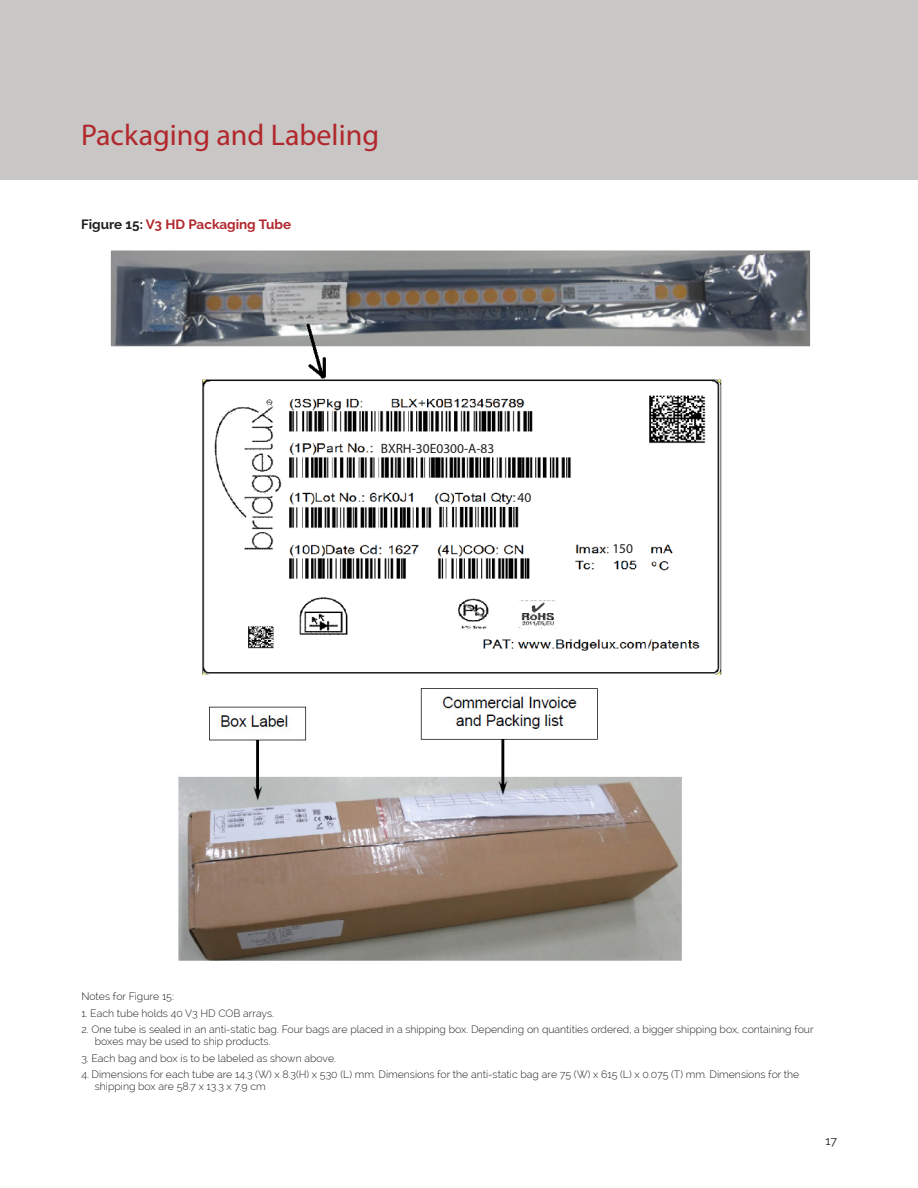
<style>
.page{position:relative;width:918px;height:1188px;background:#fff}
.page>*{position:absolute;margin:0;border:0;box-sizing:border-box;transform-origin:0 0}
.section_header{font:30px "Myriad Pro";color:#b1272c}
.main_text_block{font:700 13.5px "Raleway";color:#b1272c}
.t1{font:13.5px "Myriad Pro";color:#231f20}
.t2{font:12px "Raleway";color:#231f20}
.main_text_block-2{font:300 10.5px/12px "Raleway";color:#231f20}
.s1{color:#231f20}
</style>
<div class="page">
<div style="left:0;top:0;width:918px;height:180px;background:#c8c7c6"></div>
<img style="left:178px;top:688px;width:504px;height:273px">
<img style="left:110px;top:250px;width:700px;height:425px">
<div style="left:381px;top:443px;width:138px;height:11px;background:#fff"></div>
<div style="left:518px;top:492px;width:138px;height:11px;background:#fff"></div>
<div style="left:612px;top:543px;width:30px;height:12px;background:#fff"></div>
<div style="left:568px;top:595px;width:139px;height:37px;background:#fff"></div>
<div style="left:353px;top:595px;width:85px;height:44px;background:#fff"></div>
<p class="section_header" style="left:81px;top:117px;width:300px">Packaging and Labeling</p>
<p class="main_text_block" style="left:81px;top:216px;width:212px"><span class="s1">Figure 15:</span> V3 HD Packaging Tube</p>
<p class="t1" style="left:381px;top:440px;width:115px">BXRH-30E0300-A-83</p>
<p class="t1" style="left:518px;top:489px;width:15px">40</p>
<p class="t1" style="left:612px;top:541px;width:22px">150</p>
<p class="main_text_block-2" style="left:81px;top:991px;width:94px">Notes for Figure 15:</p>
<p class="main_text_block-2" style="left:81px;top:1007px;width:194px">1. Each tube holds 40 V3 HD COB arrays.</p>
<p class="main_text_block-2" style="left:95px;top:1024px;width:720px;text-indent:-14px">2. One tube is sealed in an anti-static bag. Four bags are placed in a shipping box. Depending on quantities ordered, a bigger shipping box, containing four boxes may be used to ship products.</p>
<p class="main_text_block-2" style="left:81px;top:1052px;width:256px">3. Each bag and box is to be labeled as shown above.</p>
<p class="main_text_block-2" style="left:95px;top:1069px;width:706px;text-indent:-14px">4. Dimensions for each tube are 14.3 (W) x 8.3(H) x 530 (L) mm. Dimensions for the anti-static bag are 75 (W) x 615 (L) x 0.075 (T) mm. Dimensions for the shipping box are 58.7 x 13.3 x 7.9 cm</p>
<p class="t2" style="left:825px;top:1134px;width:13px">17</p>
</div>
